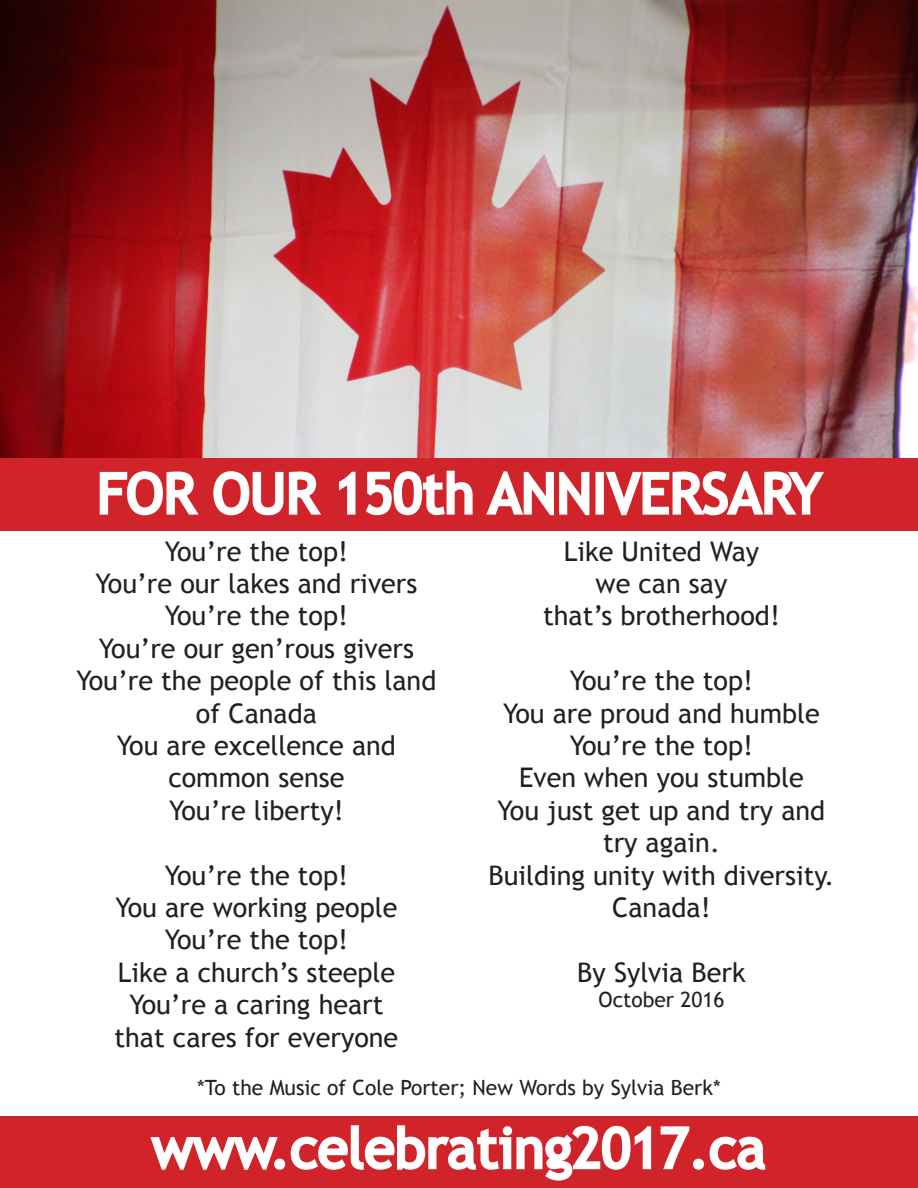
<style>
.page{position:relative;width:918px;height:1188px;background:#fff}
.page>*{position:absolute;margin:0;border:0;box-sizing:border-box;transform-origin:0 0}
.t1{font:55.5px "Trebuchet MS";color:#fff}
.t2{font:27px "Trebuchet MS";color:#231f20}
.t3{font:21px "Trebuchet MS";color:#231f20}
</style>
<div class="page">
<div style="left:0;top:1116px;width:918px;height:72px;background:#d1232a"></div>
<img style="left:0;top:0;width:918px;height:458px">
<div style="left:0;top:458px;width:918px;height:72px;background:#d1232a"></div>
<svg style="left:99px;top:471px;width:100px;height:45px"></svg>
<svg style="left:213px;top:471px;width:108px;height:45px"></svg>
<svg style="left:339px;top:471px;width:17px;height:44px"></svg>
<svg style="left:366px;top:470px;width:107px;height:46px"></svg>
<svg style="left:486px;top:471px;width:104px;height:45px"></svg>
<div style="left:595px;top:472px;width:9px;height:43px;border:3px solid #fff"></div>
<svg style="left:603px;top:471px;width:221px;height:45px"></svg>
<svg style="left:150px;top:1125px;width:502px;height:56px"></svg>
<svg style="left:660px;top:1126px;width:106px;height:44px"></svg>
<p class="t1" style="left:97px;top:461px;width:726px">FOR OUR 150th ANNIVERSARY</p>
<p class="t2" style="left:165px;top:535px;width:185px">You’re the top!</p>
<p class="t2" style="left:96px;top:567px;width:323px">You’re our lakes and rivers</p>
<p class="t2" style="left:165px;top:600px;width:185px">You’re the top!</p>
<p class="t2" style="left:99px;top:632px;width:317px">You’re our gen’rous givers</p>
<p class="t2" style="left:76px;top:665px;width:361px">You’re the people of this land</p>
<p class="t2" style="left:196px;top:697px;width:123px">of Canada</p>
<p class="t2" style="left:117px;top:729px;width:281px">You are excellence and</p>
<p class="t2" style="left:168px;top:762px;width:178px">common sense</p>
<p class="t2" style="left:169px;top:794px;width:176px">You’re liberty!</p>
<p class="t2" style="left:165px;top:859px;width:185px">You’re the top!</p>
<p class="t2" style="left:115px;top:891px;width:283px">You are working people</p>
<p class="t2" style="left:165px;top:924px;width:185px">You’re the top!</p>
<p class="t2" style="left:118px;top:956px;width:279px">Like a church’s steeple</p>
<p class="t2" style="left:129px;top:989px;width:256px">You’re a caring heart</p>
<p class="t2" style="left:115px;top:1021px;width:285px">that cares for everyone</p>
<p class="t2" style="left:564px;top:535px;width:197px">Like United Way</p>
<p class="t2" style="left:596px;top:567px;width:133px">we can say</p>
<p class="t2" style="left:543px;top:600px;width:238px">that’s brotherhood!</p>
<p class="t2" style="left:570px;top:665px;width:185px">You’re the top!</p>
<p class="t2" style="left:503px;top:697px;width:318px">You are proud and humble</p>
<p class="t2" style="left:570px;top:729px;width:185px">You’re the top!</p>
<p class="t2" style="left:519px;top:762px;width:286px">Even when you stumble</p>
<p class="t2" style="left:498px;top:794px;width:329px">You just get up and try and</p>
<p class="t2" style="left:603px;top:827px;width:118px">try again.</p>
<p class="t2" style="left:488px;top:859px;width:348px">Building unity with diversity.</p>
<p class="t2" style="left:612px;top:891px;width:100px">Canada!</p>
<p class="t2" style="left:577px;top:956px;width:170px">By Sylvia Berk</p>
<p class="t3" style="left:599px;top:987px;width:127px">October 2016</p>
<p class="t3" style="left:197px;top:1076px;width:525px">*To the Music of Cole Porter; New Words by Sylvia Berk*</p>
<p class="t1" style="left:152px;top:1115px;width:615px">www.celebrating2017.ca</p>
</div>
